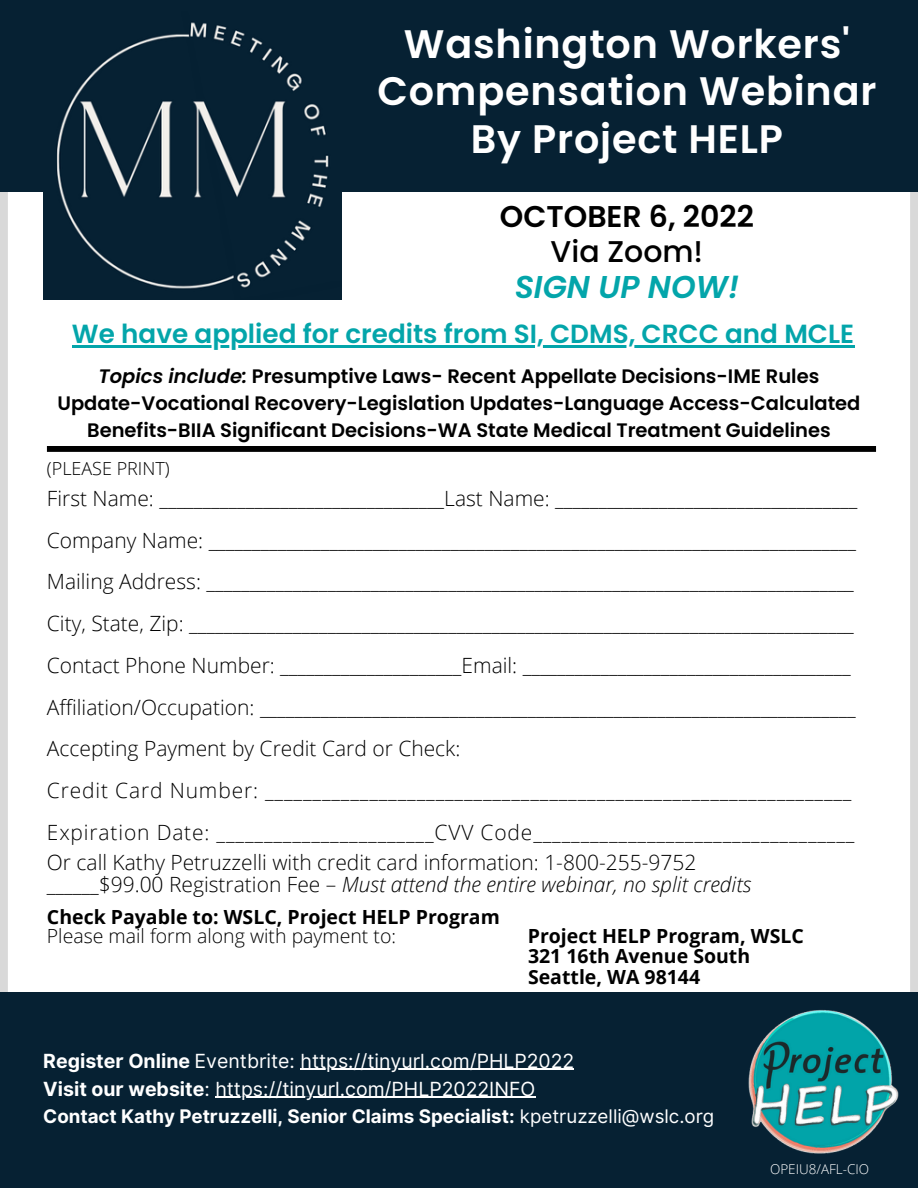
<style>
.page{position:relative;width:918px;height:1188px;background:#fff}
.page>*{position:absolute;margin:0;border:0;box-sizing:border-box;transform-origin:0 0}
.t1{font:600 39.75px/47.2px "Poppins";letter-spacing:.02em;color:#fff;text-align:center}
.t2{font:italic 600 31.5px "Poppins";color:#03a5aa}
.t3{font:600 30px "Poppins";color:#000}
.t4{font:500 30px "Poppins";color:#000}
.t5{font:600 26.25px "Poppins";color:#03a5aa}
.t6{font:300 21px/41.7px "Open Sans";color:#000}
.t7{font:600 19.5px/27px "Poppins";color:#000;text-align:center}
.t8{font:19.5px/28.2px "Inter";color:#fff}
.t9{font:700 19.5px/20.7px "Open Sans";color:#000}
.t10{font:300 19.5px "Open Sans";color:#000}
.t11{font:700 18.75px "Inter";color:#fff}
.t12{font:300 18px "Open Sans";color:#000}
.t13{font:300 13.5px "Open Sans";color:#fff}
.s1{font-style:italic}
.s2{font-weight:700}
.s3{font-weight:400}
</style>
<div class="page">
<div style="left:0;top:131px;width:8px;height:994px;background:#d9d9d9"></div>
<div style="left:910px;top:117px;width:8px;height:1008px;background:#d9d9d9"></div>
<div style="left:0;top:0;width:918px;height:192px;background:#062133"></div>
<div style="left:0;top:992px;width:918px;height:196px;background:#062133"></div>
<img style="left:748px;top:1009px;width:151px;height:145px">
<img style="left:43px;top:22px;width:298px;height:277px">
<svg style="left:47px;top:446px;width:829px;height:6px;background:#040404"></svg>
<hr style="left:72px;top:346px;width:782px;height:2px;background:#03a5aa">
<hr style="left:301px;top:1069px;width:273px;height:1px;background:#fff">
<hr style="left:215px;top:1097px;width:320px;height:1px;background:#fff">
<h1 class="t1" style="left:377px;top:21px;width:501px">Washington Workers'<br>Compensation Webinar<br>By Project HELP</h1>
<h3 class="t3" style="left:500px;top:195px;width:255px">OCTOBER 6, 2022</h3>
<h3 class="t4" style="left:551px;top:230px;width:154px">Via Zoom!</h3>
<h2 class="t2" style="left:515px;top:264px;width:226px">SIGN UP NOW!</h2>
<p class="t5" style="left:72px;top:316px;width:784px">We have applied for credits from SI, CDMS, CRCC and MCLE</p>
<p class="t7" style="left:57px;top:363px;width:805px"><span class="s1">Topics include:</span> Presumptive Laws- Recent Appellate Decisions-IME Rules<br>Update-Vocational Recovery-Legislation Updates-Language Access-Calculated<br>Benefits-BIIA Significant Decisions-WA State Medical Treatment Guidelines</p>
<p class="t12" style="left:47px;top:456px;width:124px">(PLEASE PRINT)</p>
<p class="t6" style="left:47px;top:477px;width:812px">First Name: _________________________________Last Name: ___________________________________ Company Name: ___________________________________________________________________________ Mailing Address: ___________________________________________________________________________ City, State, Zip: _____________________________________________________________________________ Contact Phone Number: _____________________Email: ______________________________________ Affiliation/Occupation: _____________________________________________________________________ Accepting Payment by Credit Card or Check:<br>Credit Card Number: ______________________________________________________________ Expiration Date: _______________________CVV Code__________________________________</p>
<p class="t6" style="left:47px;top:851px;width:706px;line-height:22px">Or call Kathy Petruzzelli with credit card information: 1-800-255-9752 ______$99.00 Registration Fee – <span class="s1">Must attend the entire webinar, no split credits</span></p>
<p class="t9" style="left:47px;top:906px;width:454px">Check Payable to: WSLC, Project HELP Program</p>
<p class="t10" style="left:47px;top:922px;width:351px">Please mail form along with payment to:</p>
<p class="t9" style="left:528px;top:925px;width:278px">Project HELP Program, WSLC<br>321 16th Avenue South<br>Seattle, WA 98144</p>
<p class="t8" style="left:43px;top:1046px;width:533px"><span class="s2">Register Online</span> Eventbrite: https://tinyurl.com/PHLP2022<br><span class="s2">Visit our website</span>: https://tinyurl.com/PHLP2022INFO</p>
<p class="t11" style="left:43px;top:1105px;width:673px">Contact Kathy Petruzzelli, Senior Claims Specialist: <span class="s3">kpetruzzelli@wslc.org</span></p>
<p class="t13" style="left:770px;top:1159px;width:101px">OPEIU8/AFL-CIO</p>
</div>
